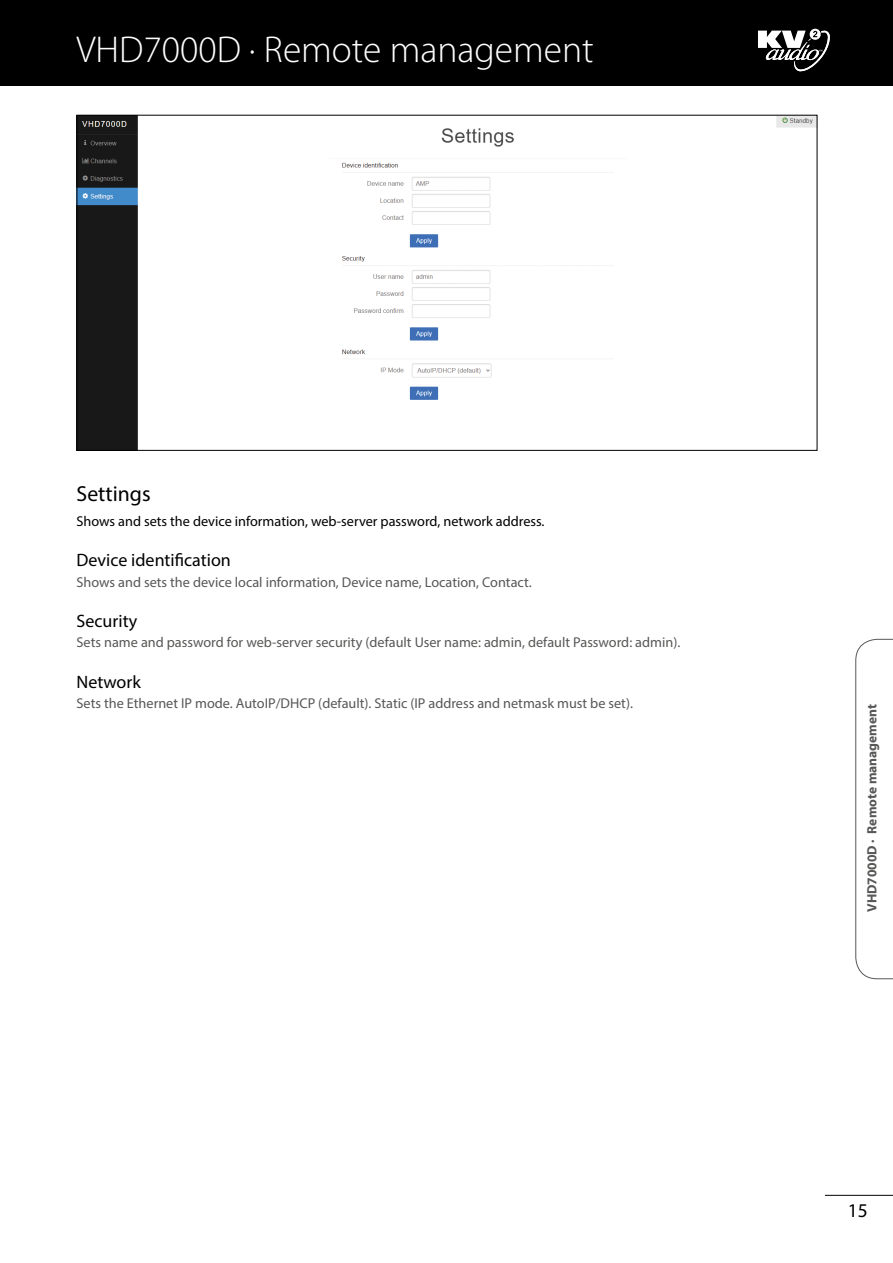
<style>
.page{position:relative;width:893px;height:1263px;background:#fff}
.page>*{position:absolute;margin:0;border:0;box-sizing:border-box;transform-origin:0 0}
.t1{font:300 37.5px "Myriad Pro";color:#fff}
.t2{font:21.75px "Myriad Pro";color:#000}
.t3{font:19.5px "Myriad Pro";color:#000}
.t4{font:18px "Myriad Pro";color:#000}
.t5{font:14.25px "Myriad Pro";color:#575756}
.t6{font:14.25px "Myriad Pro";color:#000}
.t7{font:700 13.5px "Myriad Pro";color:#575756}
</style>
<div class="page">
<div style="left:0;top:0;width:893px;height:85px;background:#000"></div>
<svg style="left:758px;top:29px;width:72px;height:43px"></svg>
<img style="left:79px;top:117px;width:736px;height:332px">
<svg style="left:855px;top:639px;width:38px;height:340px"></svg>
<hr style="left:825px;top:1195px;width:68px;height:1px;background:#000">
<h1 class="t1" style="left:77px;top:27px;width:519px">VHD7000D · Remote management</h1>
<h2 class="t2" style="left:77px;top:480px;width:76px">Settings</h2>
<p class="t6" style="left:77px;top:512px;width:470px">Shows and sets the device information, web-server password, network address.</p>
<p class="t4" style="left:77px;top:549px;width:156px">Device identification</p>
<p class="t5" style="left:77px;top:573px;width:457px">Shows and sets the device local information, Device name, Location, Contact.</p>
<p class="t4" style="left:77px;top:610px;width:62px">Security</p>
<p class="t5" style="left:77px;top:634px;width:605px">Sets name and password for web-server security (default User name: admin, default Password: admin).</p>
<p class="t4" style="left:77px;top:671px;width:66px">Network</p>
<p class="t5" style="left:77px;top:694px;width:558px">Sets the Ethernet IP mode. AutoIP/DHCP (default). Static (IP address and netmask must be set).</p>
<p class="t7" style="left:863px;top:912px;width:209px;rotate:-90deg">VHD7000D · Remote management</p>
<h3 class="t3" style="left:848px;top:1198px;width:22px">15</h3>
</div>
